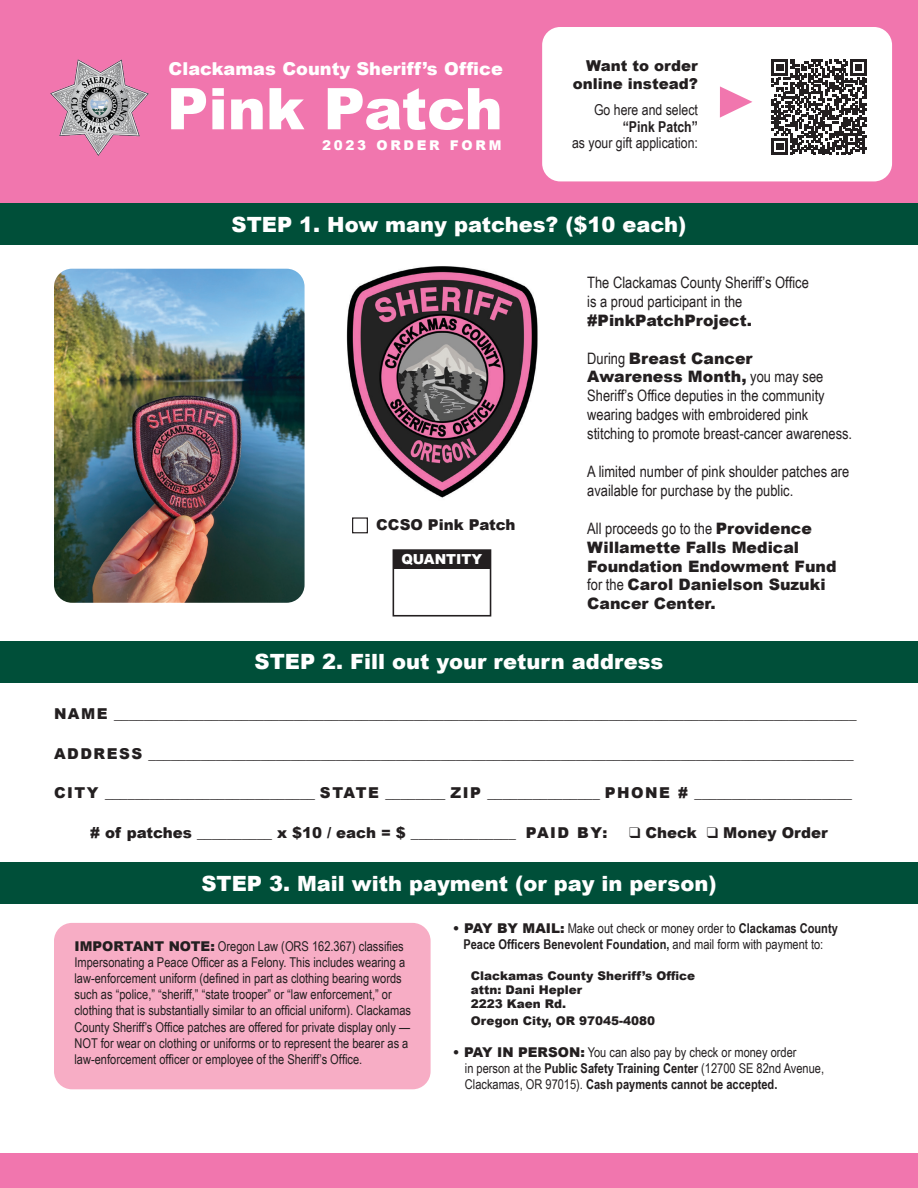
<style>
.page{position:relative;width:918px;height:1188px;background:#fff}
.page>*{position:absolute;margin:0;border:0;box-sizing:border-box;transform-origin:0 0}
.t1{font:66.6px "Minion Pro";color:#f176ae}
.t2{font:900 57.6px "Arial";color:#fff}
.t3{font:900 21px "Arial";color:#fff}
.t4{font:900 17.7px "Arial";color:#fff}
.t5{font:15.75px/18.9px "Arial Narrow";color:#231f20}
.t6{font:900 15.75px/18.9px "Arial";color:#231f20}
.t7{font:900 15px/18px "Arial";color:#231f20;text-align:right}
.t8{font:900 15px "Arial";letter-spacing:.1em;color:#231f20}
.t9{font:15px/16.5px "Arial Narrow";color:#231f20;text-align:right}
.t10{font:900 13.8px "Arial";color:#fff}
.t11{font:13.5px/16.2px "Arial Narrow";color:#231f20}
.t12{font:900 13.5px "Arial";letter-spacing:.2em;color:#fff}
.t13{font:900 12px "Arial";color:#231f20}
.s1{font-weight:700}
.s2{font-family:"Arial";font-weight:900}
.s3{font-family:"Arial Narrow";font-weight:400}
</style>
<div class="page">
<div style="left:0;top:0;width:918px;height:208px;background:#f176ae"></div>
<div style="left:0;top:1153px;width:918px;height:35px;background:#f176ae"></div>
<img style="left:50px;top:59px;width:99px;height:97px">
<div style="left:542px;top:27px;width:350px;height:154px;background:#fff;border-radius:18px"></div>
<svg style="left:772px;top:59px;width:95px;height:95px"></svg>
<div style="left:54px;top:923px;width:377px;height:166px;background:#f7adc5;border-radius:18px"></div>
<div style="left:0;top:204px;width:918px;height:41px;background:#004f39"></div>
<div style="left:0;top:641px;width:918px;height:41px;background:#004f39"></div>
<div style="left:0;top:863px;width:918px;height:41px;background:#004f39"></div>
<div style="left:352px;top:517px;width:16px;height:16px;border:1px solid #231f20"></div>
<div style="left:393px;top:549px;width:98px;height:68px;border:2px solid #231f20"></div>
<div style="left:394px;top:550px;width:96px;height:18px;background:#231f20"></div>
<img style="left:346px;top:266px;width:192px;height:232px">
<img style="left:54px;top:269px;width:251px;height:334px">
<p class="t4" style="left:169px;top:56px;width:336px">Clackamas County Sheriff’s Office</p>
<p class="t2" style="left:167px;top:67px;width:337px">Pink Patch</p>
<p class="t12" style="left:322px;top:135px;width:181px">2023 ORDER FORM</p>
<p class="t7" style="left:573px;top:57px;width:127px">Want to order online instead?</p>
<p class="t9" style="left:572px;top:101px;width:127px">Go here and select <span class="s1">“Pink Patch”<br></span>as your gift application:</p>
<p class="t1" style="left:715px;top:53px;width:42px">▶</p>
<p class="t3" style="left:232px;top:209px;width:456px">STEP 1. How many patches? ($10 each)</p>
<p class="t7" style="left:376px;top:516px;width:141px">CCSO Pink Patch</p>
<p class="t10" style="left:401px;top:549px;width:83px">QUANTITY</p>
<p class="t5" style="left:587px;top:272px;width:223px">The Clackamas County Sheriff’s Office is a proud participant in the <span class="s2">#PinkPatchProject.</span></p>
<p class="t5" style="left:587px;top:348px;width:267px">During <span class="s2">Breast Cancer<br>Awareness Month,</span> you may see Sheriff’s Office deputies in the community wearing badges with embroidered pink stitching to promote breast-cancer awareness.</p>
<p class="t5" style="left:587px;top:461px;width:264px">A limited number of pink shoulder patches are available for purchase by the public.</p>
<p class="t6" style="left:587px;top:518px;width:251px"><span class="s3">All proceeds go to the</span> Providence<br>Willamette Falls Medical<br>Foundation Endowment Fund <span class="s3">for the</span> Carol Danielson Suzuki<br>Cancer Center.</p>
<p class="t3" style="left:255px;top:646px;width:410px">STEP 2. Fill out your return address</p>
<p class="t7" style="left:54px;top:704px;width:804px">NAME ___________________________________________________________________________________________________</p>
<p class="t8" style="left:54px;top:743px;width:801px">ADDRESS ______________________________________________________________________________________________</p>
<p class="t8" style="left:54px;top:782px;width:800px">CITY ____________________________ STATE ________ ZIP _______________ PHONE # _____________________</p>
<p class="t7" style="left:90px;top:823px;width:519px"># of patches __________ x $10 / each = $ ______________ PAID BY:</p>
<p class="t7" style="left:629px;top:823px;width:200px">❑ Check ❑ Money Order</p>
<p class="t3" style="left:201px;top:868px;width:517px">STEP 3. Mail with payment (or pay in person)</p>
<p class="t11" style="left:75px;top:937px;width:338px"><span class="s2">IMPORTANT NOTE:</span> Oregon Law (ORS 162.367) classifies Impersonating a Peace Officer as a Felony. This includes wearing a law-enforcement uniform (defined in part as clothing bearing words such as “police,” “sheriff,” “state trooper” or “law enforcement,” or clothing that is substantially similar to an official uniform). Clackamas County Sheriff’s Office patches are offered for private display only — NOT for wear on clothing or uniforms or to represent the bearer as a law-enforcement officer or employee of the Sheriff’s Office.</p>
<p class="t11" style="left:453px;top:919px;width:386px;text-align:center"><span class="s2">• PAY BY MAIL:</span> Make out check or money order to <span class="s1">Clackamas County<br>Peace Officers Benevolent Foundation,</span> and mail form with payment to:</p>
<p class="t13" style="left:471px;top:967px;width:226px">Clackamas County Sheriff’s Office</p>
<p class="t13" style="left:471px;top:981px;width:113px">attn: Dani Hepler</p>
<p class="t13" style="left:471px;top:995px;width:97px">2223 Kaen Rd.</p>
<p class="t13" style="left:471px;top:1012px;width:186px">Oregon City, OR 97045-4080</p>
<p class="t11" style="left:465px;top:1044px;width:361px;text-indent:-12px"><span class="s2">• PAY IN PERSON:</span> You can also pay by check or money order<br>in person at the <span class="s1">Public Safety Training Center</span> (12700 SE 82nd Avenue,<br>Clackamas, OR 97015). <span class="s1">Cash payments cannot be accepted.</span></p>
</div>
